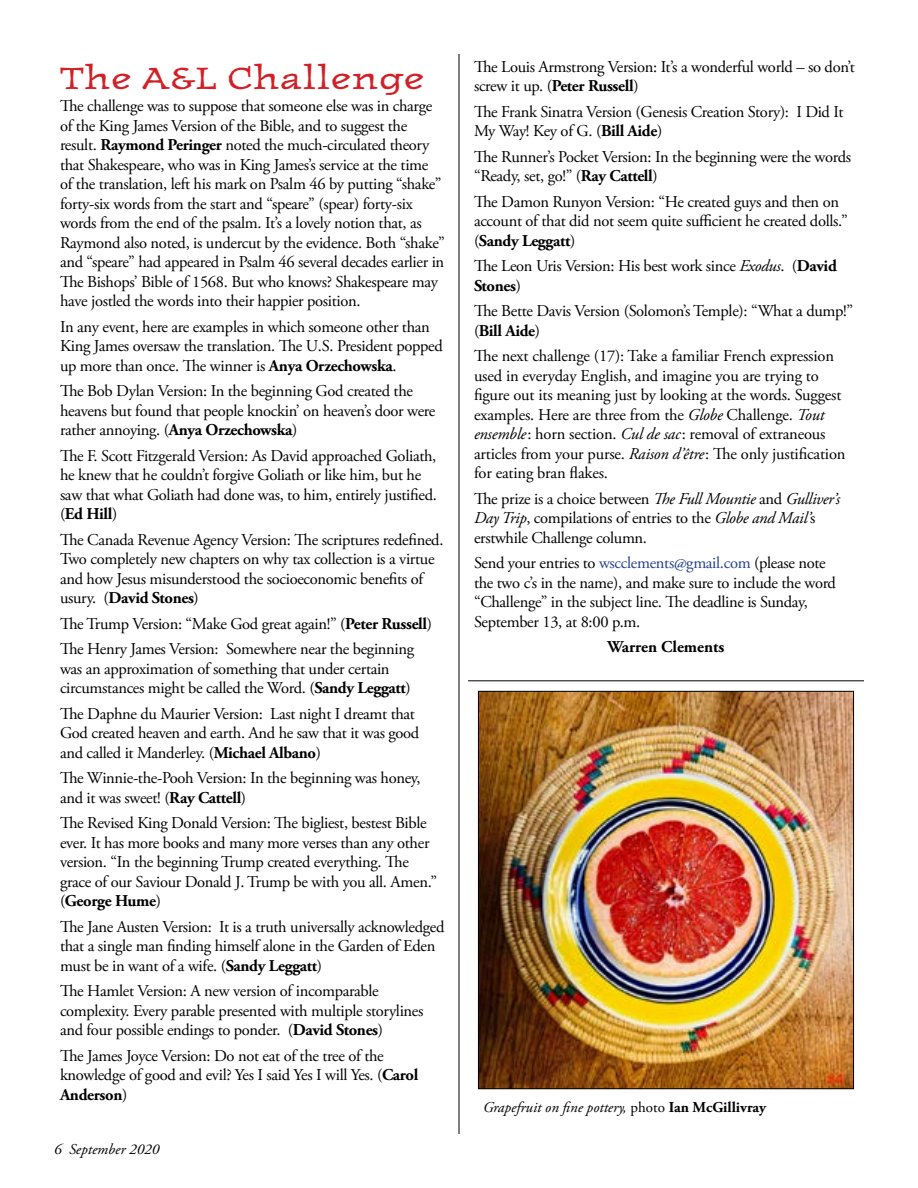
<style>
.page{position:relative;width:918px;height:1188px;background:#fff}
.page>*{position:absolute;margin:0;border:0;box-sizing:border-box;transform-origin:0 0}
.t1{font:900 36px "Journal OT";color:#d12027}
.t2{font:16.5px/19.5px "Adobe Garamond Pro";letter-spacing:-.02em;color:#000}
.t3{font:700 16.5px "Adobe Garamond Pro";color:#000}
.t4{font:italic 15px "Adobe Garamond Pro";color:#000}
.s1{font-weight:700}
.s2{font-style:italic}
.s3{color:#25408f}
.s4{font-style:normal}
.s5{font-weight:700;font-style:normal}
</style>
<div class="page">
<hr style="left:459px;top:54px;width:1px;height:1080px;background:#000">
<hr style="left:468px;top:681px;width:396px;height:1px;background:#000">
<img style="left:480px;top:693px;width:372px;height:394px">
<div style="left:478px;top:691px;width:376px;height:398px;border:1px solid #000"></div>
<h1 class="t1" style="left:60px;top:60px;width:366px">The A&amp;L Challenge</h1>
<p class="t2" style="left:60px;top:97px;width:386px">The challenge was to suppose that someone else was in charge of the King James Version of the Bible, and to suggest the result. <span class="s1">Raymond Peringer</span> noted the much-circulated theory that Shakespeare, who was in King James’s service at the time of the translation, left his mark on Psalm 46 by putting “shake” forty-six words from the start and “speare” (spear) forty-six words from the end of the psalm. It’s a lovely notion that, as Raymond also noted, is undercut by the evidence. Both “shake” and “speare” had appeared in Psalm 46 several decades earlier in The Bishops’ Bible of 1568. But who knows? Shakespeare may have jostled the words into their happier position.</p>
<p class="t2" style="left:60px;top:317px;width:384px">In any event, here are examples in which someone other than<br>King James oversaw the translation. The U.S. President popped up more than once. The winner is <span class="s1">Anya Orzechowska</span>.</p>
<p class="t2" style="left:60px;top:382px;width:377px">The Bob Dylan Version: In the beginning God created the heavens but found that people knockin’ on heaven’s door were rather annoying. (<span class="s1">Anya Orzechowska</span>)</p>
<p class="t2" style="left:60px;top:446px;width:378px">The F. Scott Fitzgerald Version: As David approached Goliath, he knew that he couldn’t forgive Goliath or like him, but he saw that what Goliath had done was, to him, entirely justified. (<span class="s1">Ed Hill</span>)</p>
<p class="t2" style="left:60px;top:530px;width:385px">The Canada Revenue Agency Version: The scriptures redefined.<br>Two completely new chapters on why tax collection is a virtue and how Jesus misunderstood the socioeconomic benefits of usury. (<span class="s1">David Stones</span>)</p>
<p class="t2" style="left:60px;top:611px;width:374px;line-height:25.5px">The Trump Version: “Make God great again!” (<span class="s1">Peter Russell</span>)<br>The Henry James Version: Somewhere near the beginning</p>
<p class="t2" style="left:60px;top:659px;width:352px">was an approximation of something that under certain circumstances might be called the Word. (<span class="s1">Sandy Leggatt</span>)</p>
<p class="t2" style="left:60px;top:704px;width:361px">The Daphne du Maurier Version: Last night I dreamt that<br>God created heaven and earth. And he saw that it was good and called it Manderley. (<span class="s1">Michael Albano</span>)</p>
<p class="t2" style="left:60px;top:769px;width:362px">The Winnie-the-Pooh Version: In the beginning was honey, and it was sweet! (<span class="s1">Ray Cattell</span>)</p>
<p class="t2" style="left:60px;top:814px;width:379px">The Revised King Donald Version: The bigliest, bestest Bible ever. It has more books and many more verses than any other version. “In the beginning Trump created everything. The grace of our Saviour Donald J. Trump be with you all. Amen.” (<span class="s1">George Hume</span>)</p>
<p class="t2" style="left:60px;top:917px;width:386px">The Jane Austen Version: It is a truth universally acknowledged that a single man finding himself alone in the Garden of Eden must be in want of a wife. (<span class="s1">Sandy Leggatt</span>)</p>
<p class="t2" style="left:60px;top:982px;width:365px">The Hamlet Version: A new version of incomparable complexity. Every parable presented with multiple storylines and four possible endings to ponder. (<span class="s1">David Stones</span>)</p>
<p class="t2" style="left:60px;top:1046px;width:360px">The James Joyce Version: Do not eat of the tree of the knowledge of good and evil? Yes I said Yes I will Yes. (<span class="s1">Carol<br>Anderson</span>)</p>
<p class="t4" style="left:54px;top:1141px;width:107px">6 September 2020</p>
<p class="t2" style="left:474px;top:58px;width:382px">The Louis Armstrong Version: It’s a wonderful world – so don’t screw it up. (<span class="s1">Peter Russell</span>)</p>
<p class="t2" style="left:474px;top:103px;width:371px">The Frank Sinatra Version (Genesis Creation Story): I Did It<br>My Way! Key of G. (<span class="s1">Bill Aide</span>)</p>
<p class="t2" style="left:474px;top:148px;width:379px">The Runner’s Pocket Version: In the beginning were the words “Ready, set, go!” (<span class="s1">Ray Cattell</span>)</p>
<p class="t2" style="left:474px;top:193px;width:375px">The Damon Runyon Version: “He created guys and then on account of that did not seem quite sufficient he created dolls.” (<span class="s1">Sandy Leggatt</span>)</p>
<p class="t2" style="left:474px;top:257px;width:364px">The Leon Uris Version: His best work since <span class="s2">Exodus</span>. (<span class="s1">David<br>Stones</span>)</p>
<p class="t2" style="left:474px;top:302px;width:381px">The Bette Davis Version (Solomon’s Temple): “What a dump!” (<span class="s1">Bill Aide</span>)</p>
<p class="t2" style="left:474px;top:347px;width:373px">The next challenge (17): Take a familiar French expression used in everyday English, and imagine you are trying to figure out its meaning just by looking at the words. Suggest examples. Here are three from the <span class="s2">Globe</span> Challenge. <span class="s2">Tout ensemble</span>: horn section. <span class="s2">Cul de sac</span>: removal of extraneous articles from your purse. <span class="s2">Raison d’être</span>: The only justification for eating bran flakes.</p>
<p class="t2" style="left:474px;top:490px;width:368px">The prize is a choice between <span class="s2">The Full Mountie</span> and <span class="s2">Gulliver’s<br>Day Trip</span>, compilations of entries to the <span class="s2">Globe and Mail’</span>s erstwhile Challenge column.</p>
<p class="t2" style="left:474px;top:554px;width:364px">Send your entries to <span class="s3">wscclements@gmail.com</span> (please note the two c’s in the name), and make sure to include the word “Challenge” in the subject line. The deadline is Sunday, September 13, at 8:00 p.m.</p>
<p class="t3" style="left:608px;top:638px;width:118px">Warren Clements</p>
<p class="t4" style="left:483px;top:1099px;width:285px">Grapefruit on fine pottery, <span class="s4">photo</span> <span class="s5">Ian McGillivray</span></p>
</div>
